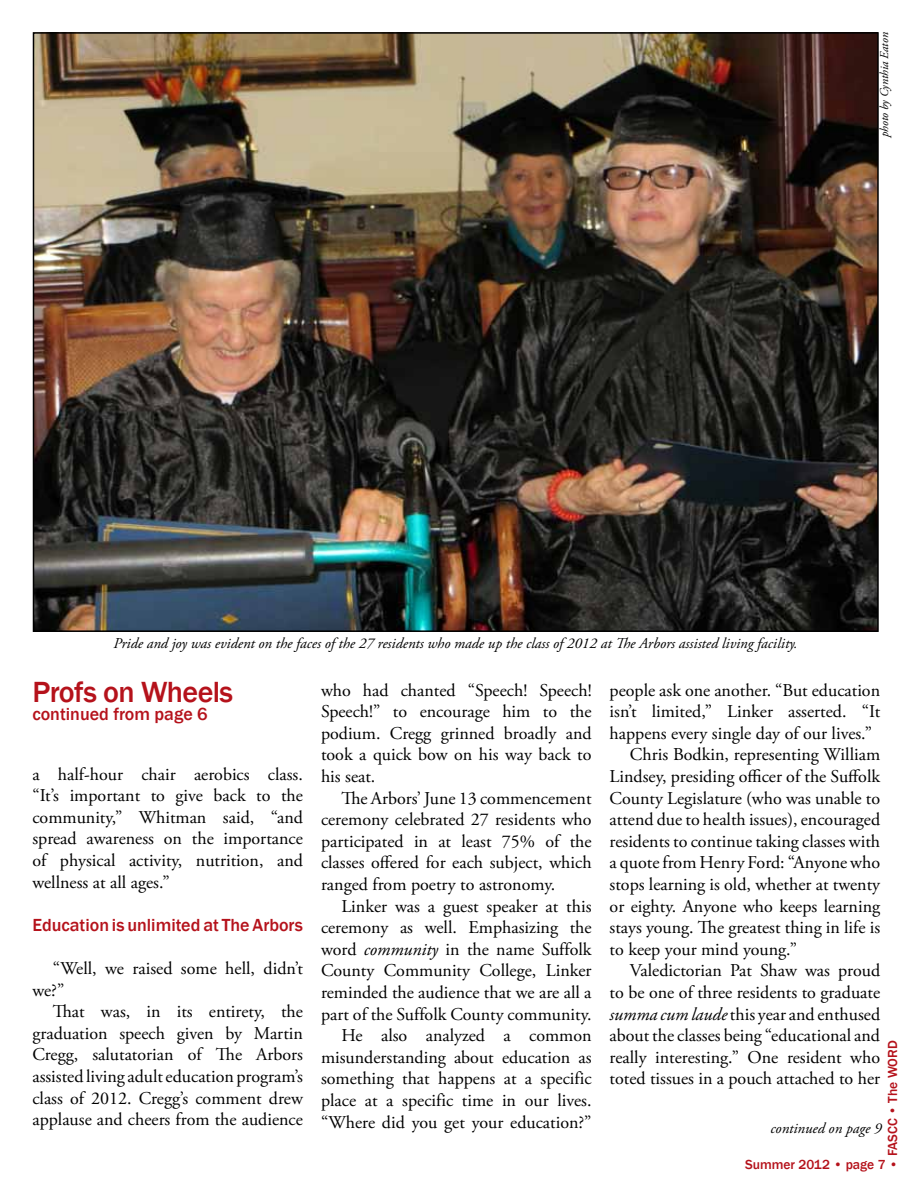
<style>
.page{position:relative;width:918px;height:1188px;background:#fff}
.page>*{position:absolute;margin:0;border:0;box-sizing:border-box;transform-origin:0 0}
.t1{font:500 30px "Franklin Gothic";letter-spacing:-.02em;color:#b5121b}
.t2{font:18px/21.6px "Adobe Garamond Pro";color:#000;text-align:justify}
.t3{font:500 18px "Franklin Gothic";color:#b5121b}
.t4{font:italic 15px "Adobe Garamond Pro";color:#000}
.t5{font:500 13.5px "Franklin Gothic";color:#b5121b}
.t6{font:italic 12px "Adobe Garamond Pro";color:#000}
.s1{font-style:italic}
</style>
<div class="page">
<img style="left:36px;top:35px;width:840px;height:594px">
<p class="t6" style="left:877px;top:137px;width:107px;rotate:-90deg">photo by Cynthia Eaton</p>
<p class="t4" style="left:113px;top:635px;width:685px">Pride and joy was evident on the faces of the 27 residents who made up the class of 2012 at The Arbors assisted living facility.</p>
<h1 class="t1" style="left:32px;top:673px;width:202px">Profs on Wheels</h1>
<p class="t3" style="left:32px;top:703px;width:177px">continued from page 6</p>
<p class="t2" style="left:32px;top:764px;width:272px">a half-hour chair aerobics class. “It’s important to give back to the community,” Whitman said, “and spread awareness on the importance of physical activity, nutrition, and wellness at all ages.”</p>
<p class="t3" style="left:32px;top:914px;width:272px">Education is unlimited at The Arbors</p>
<p class="t2" style="left:32px;top:958px;width:272px;text-indent:20px">“Well, we raised some hell, didn’t we?”</p>
<p class="t2" style="left:32px;top:1001px;width:272px;text-indent:20px">That was, in its entirety, the graduation speech given by Martin Cregg, salutatorian of The Arbors assisted living adult education program’s class of 2012. Cregg’s comment drew applause and cheers from the audience</p>
<p class="t2" style="left:321px;top:680px;width:272px">who had chanted “Speech! Speech!<br>Speech!” to encourage him to the podium. Cregg grinned broadly and took a quick bow on his way back to his seat.</p>
<p class="t2" style="left:321px;top:788px;width:272px;text-indent:20px">The Arbors’ June 13 commencement ceremony celebrated 27 residents who participated in at least 75% of the classes offered for each subject, which ranged from poetry to astronomy.</p>
<p class="t2" style="left:321px;top:896px;width:272px;text-align:right">Linker was a guest speaker at this ceremony as well. Emphasizing the word <span class="s1">community</span> in the name Suffolk County Community College, Linker reminded the audience that we are all a part of the Suffolk County community.<br>He also analyzed a common misunderstanding about education as something that happens at a specific place at a specific time in our lives. “Where did you get your education?”</p>
<p class="t2" style="left:610px;top:680px;width:272px">people ask one another. “But education</p>
<p class="t2" style="left:610px;top:701px;width:272px">isn’t limited,” Linker asserted. “It</p>
<p class="t2" style="left:610px;top:723px;width:264px">happens every single day of our lives.”</p>
<p class="t2" style="left:630px;top:745px;width:252px">Chris Bodkin, representing William</p>
<p class="t2" style="left:610px;top:766px;width:272px">Lindsey, presiding officer of the Suffolk</p>
<p class="t2" style="left:610px;top:788px;width:272px">County Legislature (who was unable to</p>
<p class="t2" style="left:610px;top:809px;width:272px">attend due to health issues), encouraged</p>
<p class="t2" style="left:610px;top:831px;width:272px">residents to continue taking classes with</p>
<p class="t2" style="left:610px;top:853px;width:272px">a quote from Henry Ford: “Anyone who</p>
<p class="t2" style="left:610px;top:874px;width:272px">stops learning is old, whether at twenty</p>
<p class="t2" style="left:610px;top:896px;width:272px">or eighty. Anyone who keeps learning</p>
<p class="t2" style="left:610px;top:917px;width:272px">stays young. The greatest thing in life is</p>
<p class="t2" style="left:610px;top:939px;width:189px">to keep your mind young.”</p>
<p class="t2" style="left:630px;top:961px;width:252px">Valedictorian Pat Shaw was proud</p>
<p class="t2" style="left:610px;top:982px;width:272px">to be one of three residents to graduate</p>
<p class="t2" style="left:610px;top:1004px;width:272px"><span class="s1">summa cum laude</span> this year and enthused</p>
<p class="t2" style="left:610px;top:1025px;width:272px">about the classes being “educational and</p>
<p class="t2" style="left:610px;top:1047px;width:272px">really interesting.” One resident who</p>
<p class="t2" style="left:610px;top:1069px;width:272px">toted tissues in a pouch attached to her</p>
<p class="t5" style="left:884px;top:1156px;width:117px;rotate:-90deg">FASCC • The WORD</p>
<p class="t4" style="left:771px;top:1120px;width:113px">continued on page 9</p>
<p class="t5" style="left:745px;top:1156px;width:154px">Summer 2012 • page 7 •</p>
</div>
